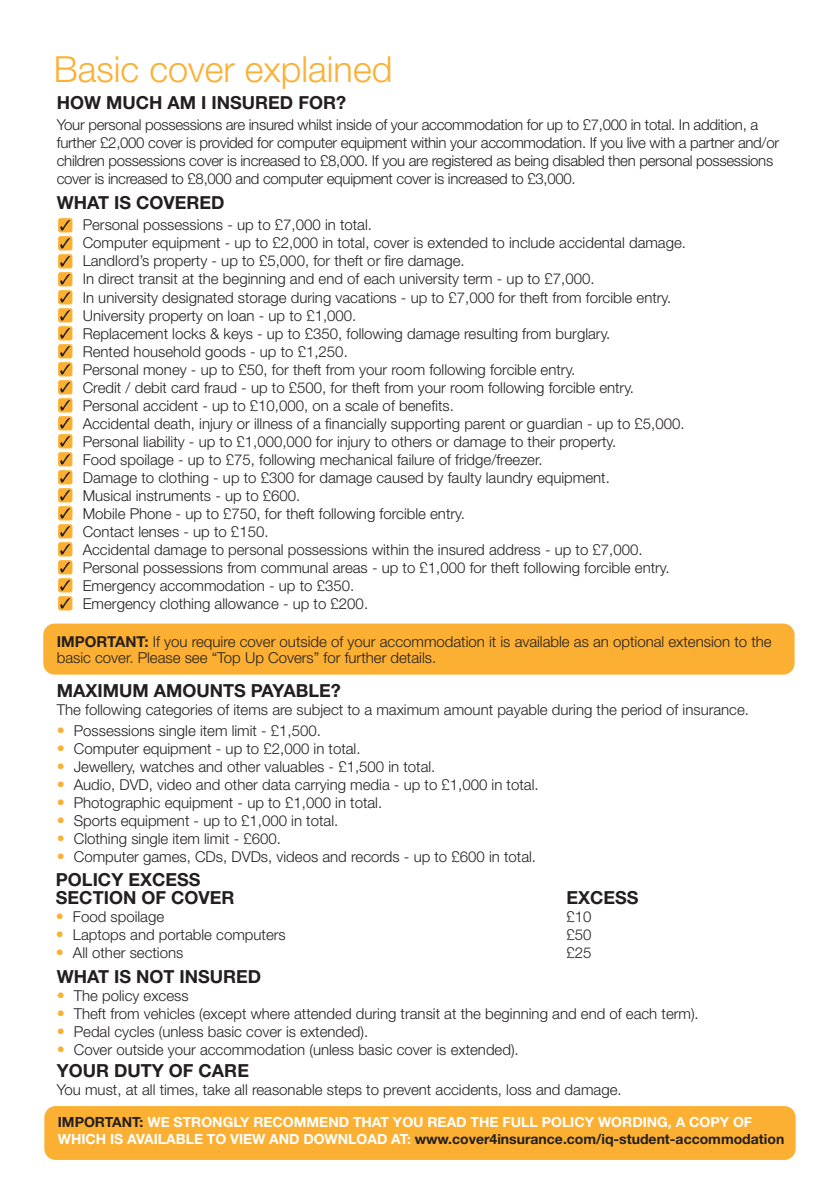
<style>
.page{position:relative;width:840px;height:1191px;background:#fff}
.page>*{position:absolute;margin:0;border:0;box-sizing:border-box;transform-origin:0 0}
.t1{font:300 36px "Helvetica Neue LT Std";color:#fbb033}
.t2{font:700 18px "Helvetica Neue LT Std";color:#231f20}
.t3{font:300 15px/16px "Helvetica Neue LT Std";color:#231f20}
.t4{font:300 15px/18px "Helvetica Neue LT Std";letter-spacing:-.02em;color:#231f20}
.t5{font:700 14px/16.8px "Helvetica Neue LT Std";color:#fff}
.s1{font-weight:700}
.s2{font-size:16px;color:#fbb033}
.s3{color:#231f20}
</style>
<div class="page">
<div style="left:43px;top:623px;width:751px;height:51px;background:#fbb033;border-radius:11px"></div>
<div style="left:44px;top:1106px;width:751px;height:54px;background:#fbb033;border-radius:11px"></div>
<div style="left:58px;top:218px;width:14px;height:14px;background:#fbb033;border-radius:2px"></div>
<svg style="left:60px;top:220px;width:10px;height:10px"></svg>
<div style="left:58px;top:236px;width:14px;height:14px;background:#fbb033;border-radius:2px"></div>
<svg style="left:60px;top:238px;width:10px;height:10px"></svg>
<div style="left:58px;top:254px;width:14px;height:14px;background:#fbb033;border-radius:2px"></div>
<svg style="left:60px;top:256px;width:10px;height:10px"></svg>
<div style="left:58px;top:290px;width:14px;height:14px;background:#fbb033;border-radius:2px"></div>
<svg style="left:60px;top:292px;width:10px;height:10px"></svg>
<div style="left:58px;top:308px;width:14px;height:14px;background:#fbb033;border-radius:2px"></div>
<svg style="left:60px;top:310px;width:10px;height:10px"></svg>
<div style="left:58px;top:326px;width:14px;height:14px;background:#fbb033;border-radius:2px"></div>
<svg style="left:60px;top:328px;width:10px;height:10px"></svg>
<div style="left:58px;top:344px;width:14px;height:14px;background:#fbb033;border-radius:2px"></div>
<svg style="left:60px;top:346px;width:10px;height:10px"></svg>
<div style="left:58px;top:362px;width:14px;height:14px;background:#fbb033;border-radius:2px"></div>
<svg style="left:60px;top:364px;width:10px;height:10px"></svg>
<div style="left:58px;top:380px;width:14px;height:14px;background:#fbb033;border-radius:2px"></div>
<svg style="left:60px;top:382px;width:10px;height:10px"></svg>
<div style="left:58px;top:398px;width:14px;height:14px;background:#fbb033;border-radius:2px"></div>
<svg style="left:60px;top:400px;width:10px;height:10px"></svg>
<div style="left:58px;top:416px;width:14px;height:14px;background:#fbb033;border-radius:2px"></div>
<svg style="left:60px;top:418px;width:10px;height:10px"></svg>
<div style="left:58px;top:434px;width:14px;height:14px;background:#fbb033;border-radius:2px"></div>
<svg style="left:60px;top:436px;width:10px;height:10px"></svg>
<div style="left:58px;top:452px;width:14px;height:14px;background:#fbb033;border-radius:2px"></div>
<svg style="left:60px;top:454px;width:10px;height:10px"></svg>
<div style="left:58px;top:470px;width:14px;height:14px;background:#fbb033;border-radius:2px"></div>
<svg style="left:60px;top:472px;width:10px;height:10px"></svg>
<div style="left:58px;top:488px;width:14px;height:14px;background:#fbb033;border-radius:2px"></div>
<svg style="left:60px;top:490px;width:10px;height:10px"></svg>
<div style="left:58px;top:506px;width:14px;height:14px;background:#fbb033;border-radius:2px"></div>
<svg style="left:60px;top:508px;width:10px;height:10px"></svg>
<div style="left:58px;top:524px;width:14px;height:14px;background:#fbb033;border-radius:2px"></div>
<svg style="left:60px;top:526px;width:10px;height:10px"></svg>
<div style="left:58px;top:542px;width:14px;height:14px;background:#fbb033;border-radius:2px"></div>
<svg style="left:60px;top:544px;width:10px;height:10px"></svg>
<div style="left:58px;top:560px;width:14px;height:14px;background:#fbb033;border-radius:2px"></div>
<svg style="left:60px;top:562px;width:10px;height:10px"></svg>
<div style="left:58px;top:596px;width:14px;height:14px;background:#fbb033;border-radius:2px"></div>
<svg style="left:60px;top:598px;width:10px;height:10px"></svg>
<div style="left:58px;top:578px;width:14px;height:14px;background:#fbb033;border-radius:2px"></div>
<svg style="left:60px;top:580px;width:10px;height:10px"></svg>
<div style="left:58px;top:272px;width:14px;height:14px;background:#fbb033;border-radius:2px"></div>
<svg style="left:60px;top:274px;width:10px;height:10px"></svg>
<p class="t1" style="left:54px;top:47px;width:340px">Basic cover explained</p>
<p class="t2" style="left:57px;top:92px;width:291px">HOW MUCH AM I INSURED FOR?</p>
<p class="t4" style="left:57px;top:115px;width:723px">Your personal possessions are insured whilst inside of your accommodation for up to £7,000 in total. In addition, a further £2,000 cover is provided for computer equipment within your accommodation. If you live with a partner and/or children possessions cover is increased to £8,000. If you are registered as being disabled then personal possessions cover is increased to £8,000 and computer equipment cover is increased to £3,000.</p>
<p class="t2" style="left:57px;top:191px;width:169px">WHAT IS COVERED</p>
<p class="t3" style="left:83px;top:217px;width:290px">Personal possessions - up to £7,000 in total.</p>
<p class="t3" style="left:83px;top:235px;width:604px">Computer equipment - up to £2,000 in total, cover is extended to include accidental damage.</p>
<p class="t3" style="left:83px;top:253px;width:383px">Landlord’s property - up to £5,000, for theft or fire damage.</p>
<p class="t3" style="left:83px;top:271px;width:513px">In direct transit at the beginning and end of each university term - up to £7,000.</p>
<p class="t3" style="left:83px;top:289px;width:589px">In university designated storage during vacations - up to £7,000 for theft from forcible entry.</p>
<p class="t3" style="left:83px;top:307px;width:275px">University property on loan - up to £1,000.</p>
<p class="t3" style="left:83px;top:325px;width:529px">Replacement locks &amp; keys - up to £350, following damage resulting from burglary.</p>
<p class="t3" style="left:83px;top:343px;width:266px">Rented household goods - up to £1,250.</p>
<p class="t3" style="left:83px;top:361px;width:494px">Personal money - up to £50, for theft from your room following forcible entry.</p>
<p class="t3" style="left:83px;top:379px;width:552px">Credit / debit card fraud - up to £500, for theft from your room following forcible entry.</p>
<p class="t3" style="left:83px;top:397px;width:372px">Personal accident - up to £10,000, on a scale of benefits.</p>
<p class="t3" style="left:83px;top:415px;width:603px">Accidental death, injury or illness of a financially supporting parent or guardian - up to £5,000.</p>
<p class="t3" style="left:83px;top:433px;width:534px">Personal liability - up to £1,000,000 for injury to others or damage to their property.</p>
<p class="t3" style="left:83px;top:451px;width:461px">Food spoilage - up to £75, following mechanical failure of fridge/freezer.</p>
<p class="t3" style="left:83px;top:469px;width:528px">Damage to clothing - up to £300 for damage caused by faulty laundry equipment.</p>
<p class="t3" style="left:83px;top:487px;width:219px">Musical instruments - up to £600.</p>
<p class="t3" style="left:83px;top:505px;width:383px">Mobile Phone - up to £750, for theft following forcible entry.</p>
<p class="t3" style="left:83px;top:523px;width:187px">Contact lenses - up to £150.</p>
<p class="t3" style="left:83px;top:541px;width:561px">Accidental damage to personal possessions within the insured address - up to £7,000.</p>
<p class="t3" style="left:83px;top:559px;width:588px">Personal possessions from communal areas - up to £1,000 for theft following forcible entry.</p>
<p class="t3" style="left:83px;top:577px;width:273px">Emergency accommodation - up to £350.</p>
<p class="t3" style="left:83px;top:595px;width:287px">Emergency clothing allowance - up to £200.</p>
<p class="t3" style="left:57px;top:633px;width:716px"><span class="s1">IMPORTANT:</span> If you require cover outside of your accommodation it is available as an optional extension to the basic cover. Please see “Top Up Covers” for further details.</p>
<p class="t2" style="left:57px;top:680px;width:285px">MAXIMUM AMOUNTS PAYABLE?</p>
<p class="t3" style="left:57px;top:701px;width:693px">The following categories of items are subject to a maximum amount payable during the period of insurance.</p>
<p class="t3" style="left:57px;top:722px;width:265px"><span class="s2">•</span> Possessions single item limit - £1,500.</p>
<p class="t3" style="left:57px;top:740px;width:305px"><span class="s2">•</span> Computer equipment - up to £2,000 in total.</p>
<p class="t3" style="left:57px;top:758px;width:380px"><span class="s2">•</span> Jewellery, watches and other valuables - £1,500 in total.</p>
<p class="t3" style="left:57px;top:776px;width:483px"><span class="s2">•</span> Audio, DVD, video and other data carrying media - up to £1,000 in total.</p>
<p class="t3" style="left:57px;top:794px;width:327px"><span class="s2">•</span> Photographic equipment - up to £1,000 in total.</p>
<p class="t3" style="left:57px;top:812px;width:283px"><span class="s2">•</span> Sports equipment - up to £1,000 in total.</p>
<p class="t3" style="left:57px;top:830px;width:225px"><span class="s2">•</span> Clothing single item limit - £600.</p>
<p class="t3" style="left:57px;top:848px;width:480px"><span class="s2">•</span> Computer games, CDs, DVDs, videos and records - up to £600 in total.</p>
<p class="t2" style="left:56px;top:868px;width:146px">POLICY EXCESS</p>
<p class="t2" style="left:56px;top:886px;width:180px">SECTION OF COVER</p>
<p class="t2" style="left:566px;top:886px;width:74px">EXCESS</p>
<p class="t3" style="left:56px;top:908px;width:110px"><span class="s2">•</span> Food spoilage</p>
<p class="t3" style="left:566px;top:908px;width:27px">£10</p>
<p class="t3" style="left:56px;top:926px;width:231px"><span class="s2">•</span> Laptops and portable computers</p>
<p class="t3" style="left:566px;top:926px;width:27px">£50</p>
<p class="t3" style="left:56px;top:944px;width:129px"><span class="s2">•</span> All other sections</p>
<p class="t3" style="left:566px;top:944px;width:27px">£25</p>
<p class="t2" style="left:57px;top:965px;width:206px">WHAT IS NOT INSURED</p>
<p class="t3" style="left:57px;top:987px;width:133px"><span class="s2">•</span> The policy excess</p>
<p class="t3" style="left:57px;top:1005px;width:643px"><span class="s2">•</span> Theft from vehicles (except where attended during transit at the beginning and end of each term).</p>
<p class="t3" style="left:57px;top:1023px;width:313px"><span class="s2">•</span> Pedal cycles (unless basic cover is extended).</p>
<p class="t3" style="left:57px;top:1041px;width:463px"><span class="s2">•</span> Cover outside your accommodation (unless basic cover is extended).</p>
<p class="t2" style="left:57px;top:1059px;width:194px">YOUR DUTY OF CARE</p>
<p class="t3" style="left:57px;top:1081px;width:566px">You must, at all times, take all reasonable steps to prevent accidents, loss and damage.</p>
<p class="t5" style="left:58px;top:1113px;width:727px"><span class="s3">IMPORTANT:</span> WE STRONGLY RECOMMEND THAT YOU READ THE FULL POLICY WORDING, A COPY OF<br>WHICH IS AVAILABLE TO VIEW AND DOWNLOAD AT: <span class="s3">www.cover4insurance.com/iq-student-accommodation</span></p>
</div>
